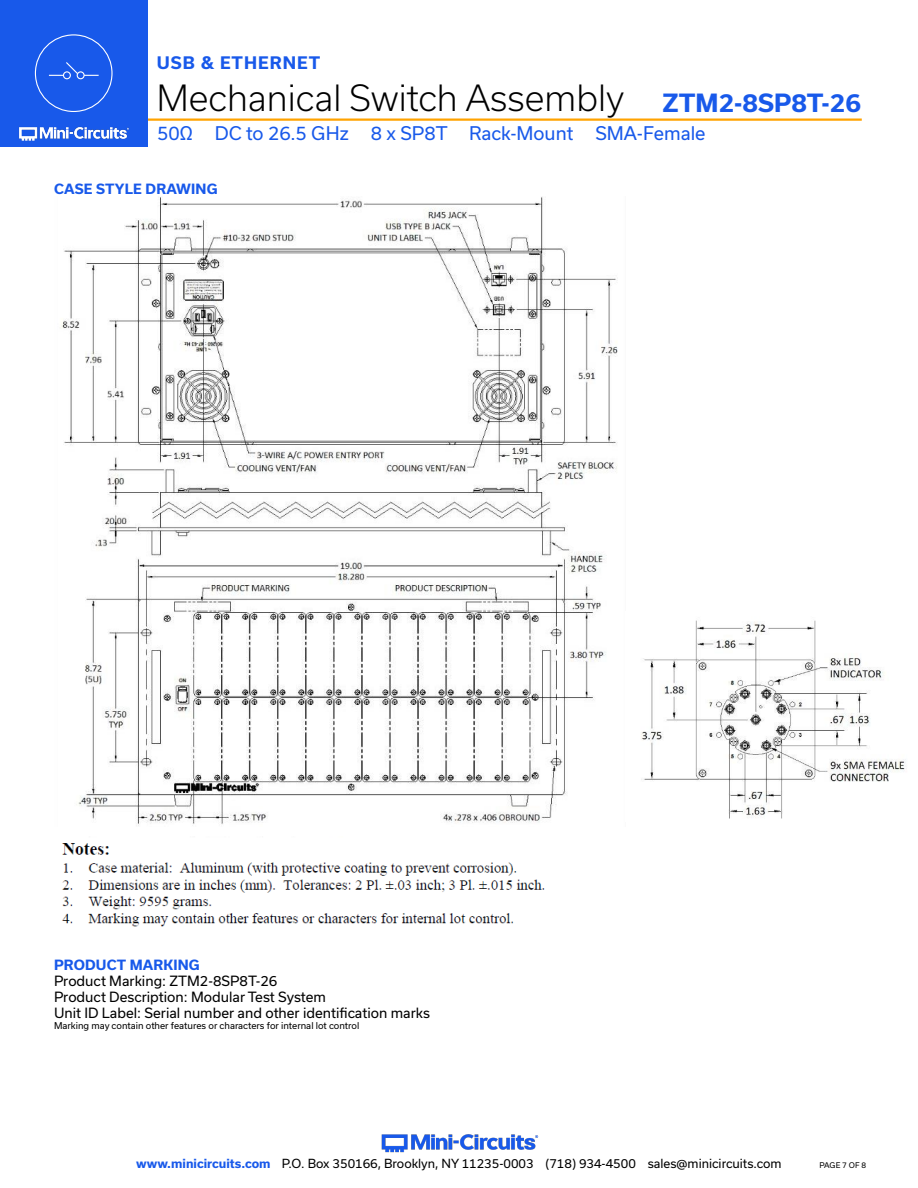
<style>
.page{position:relative;width:918px;height:1188px;background:#fff}
.page>*{position:absolute;margin:0;border:0;box-sizing:border-box;transform-origin:0 0}
.t1{font:300 34.5px "Usual";color:#000}
.t2{font:700 24px "Usual";color:#1859ea}
.t3{font:18px "Usual";color:#1859ea}
.t4{font:700 16.5px "Usual";letter-spacing:.065em;color:#1859ea}
.Regular_Copy{font:13.5px "Usual";color:#000}
.Blue_Headers{font:700 13.5px "Usual";letter-spacing:.015em;color:#1859ea}
.t5{font:12px "Usual";color:#000}
.Notes{font:9px "Usual";color:#000}
.t6{font:7.5px "Usual";color:#000}
.s1{font-weight:700;color:#1859ea}
</style>
<div class="page">
<hr style="left:917px;top:0;width:1px;height:147px;background:#1859ea">
<hr style="left:129px;top:118px;width:733px;height:3px;background:#ffa300">
<div style="left:0;top:0;width:147px;height:147px;background:#1859ea"></div>
<img style="left:19px;top:126px;width:110px;height:15px">
<img style="left:381px;top:1134px;width:158px;height:19px">
<div style="left:35px;top:34px;width:78px;height:78px;border:1px solid #fff;border-radius:50%"></div>
<div style="left:63px;top:71px;width:8px;height:8px;border:1px solid #fff;border-radius:50%"></div>
<div style="left:77px;top:71px;width:8px;height:8px;border:1px solid #fff;border-radius:50%"></div>
<svg style="left:49px;top:62px;width:50px;height:14px"></svg>
<img style="left:61px;top:197px;width:557px;height:629px">
<img style="left:641px;top:620px;width:266px;height:199px">
<img style="left:62px;top:843px;width:483px;height:84px">
<p class="t4" style="left:157px;top:54px;width:165px">USB &amp; ETHERNET</p>
<h1 class="t1" style="left:157px;top:78px;width:469px">Mechanical Switch Assembly</h1>
<h2 class="t2" style="left:663px;top:89px;width:200px">ZTM2-8SP8T-26</h2>
<h3 class="t3" style="left:157px;top:123px;width:550px">50Ω DC to 26.5 GHz 8 x SP8T Rack-Mount SMA-Female</h3>
<p class="Blue_Headers" style="left:54px;top:181px;width:165px">CASE STYLE DRAWING</p>
<p class="Blue_Headers" style="left:54px;top:957px;width:147px">PRODUCT MARKING</p>
<p class="Regular_Copy" style="left:54px;top:973px;width:225px">Product Marking: ZTM2-8SP8T-26</p>
<p class="Regular_Copy" style="left:54px;top:989px;width:274px">Product Description: Modular Test System</p>
<p class="Regular_Copy" style="left:54px;top:1005px;width:377px">Unit ID Label: Serial number and other identification marks</p>
<p class="Notes" style="left:54px;top:1020px;width:307px">Marking may contain other features or characters for internal lot control</p>
<p class="t5" style="left:136px;top:1157px;width:647px"><span class="s1">www.minicircuits.com</span> P.O. Box 350166, Brooklyn, NY 11235-0003 (718) 934-4500 sales@minicircuits.com</p>
<p class="t6" style="left:819px;top:1161px;width:48px">PAGE 7 OF 8</p>
</div>
